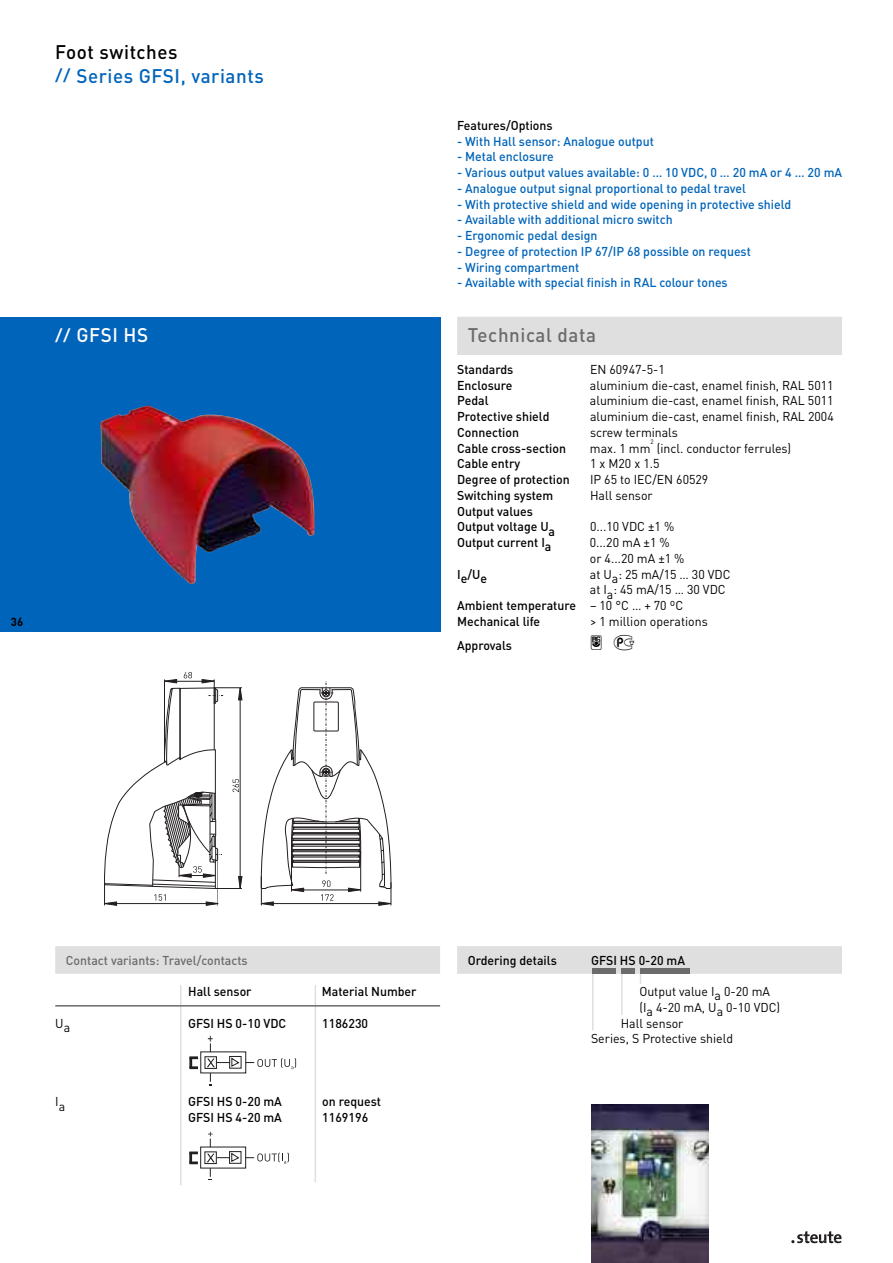
<style>
.page{position:relative;width:893px;height:1263px;background:#fff}
.page>*{position:absolute;margin:0;border:0;box-sizing:border-box;transform-origin:0 0}
.t1{font:21px "Sign";color:#000}
.t2{font:500 19.5px/23.7px "DIN Pro";letter-spacing:.03em;color:#0064ba}
.t3{font:500 19.5px "DIN Pro";letter-spacing:.03em;color:#6b6b6b}
.t4{font:500 19.5px "DIN Pro";letter-spacing:.03em;color:#fff}
.t5{font:12.75px/15.8px "DIN Pro";color:#000}
.t6{font:500 12.75px "DIN Pro";color:#0064ba}
.t7{font:500 12.75px/15.8px "DIN Pro";color:#000}
.t8{font:500 12.75px "DIN Pro";color:#6b6b6b}
.t9{font:700 11.7px "DIN";color:#000}
.t10{font:6.3px "DIN Pro";color:#000}
.s1{color:#000}
.s2{font-size:16.2px}
.s3{font-weight:400}
</style>
<div class="page">
<div style="left:0;top:317px;width:441px;height:314px;background:#0064ba"></div>
<img style="left:100px;top:405px;width:215px;height:179px">
<svg style="left:104px;top:672px;width:138px;height:234px"></svg>
<svg style="left:260px;top:681px;width:132px;height:225px"></svg>
<hr style="left:293px;top:827px;width:66px;height:1px;background:#231f20">
<hr style="left:293px;top:833px;width:66px;height:1px;background:#231f20">
<hr style="left:292px;top:839px;width:68px;height:1px;background:#231f20">
<hr style="left:292px;top:844px;width:68px;height:1px;background:#231f20">
<hr style="left:292px;top:850px;width:68px;height:1px;background:#231f20">
<hr style="left:292px;top:855px;width:68px;height:1px;background:#231f20">
<hr style="left:180px;top:985px;width:1px;height:200px;background:#dfdfdf">
<div style="left:205px;top:1056px;width:12px;height:13px;border:1px solid #231f20"></div>
<svg style="left:189px;top:1056px;width:9px;height:13px"></svg>
<svg style="left:207px;top:1036px;width:33px;height:31px"></svg>
<svg style="left:246px;top:1058px;width:50px;height:11px"></svg>
<svg style="left:209px;top:1073px;width:3px;height:12px"></svg>
<div style="left:200px;top:1147px;width:46px;height:21px;border:1px solid #231f20"></div>
<svg style="left:207px;top:1132px;width:82px;height:48px"></svg>
<svg style="left:189px;top:1151px;width:9px;height:13px"></svg>
<img style="left:591px;top:1104px;width:117px;height:159px">
<svg style="left:791px;top:1231px;width:50px;height:12px"></svg>
<hr style="left:315px;top:985px;width:1px;height:197px;background:#dfdfdf">
<div style="left:457px;top:946px;width:385px;height:28px;background:#dfdfdf"></div>
<div style="left:457px;top:317px;width:385px;height:38px;background:#dfdfdf"></div>
<hr style="left:592px;top:972px;width:1px;height:58px;background:#dfdfdf">
<hr style="left:621px;top:972px;width:2px;height:43px;background:#dfdfdf">
<div style="left:592px;top:968px;width:24px;height:6px;background:#6b6b6b"></div>
<div style="left:621px;top:968px;width:14px;height:6px;background:#6b6b6b"></div>
<div style="left:640px;top:968px;width:49px;height:6px;background:#6b6b6b"></div>
<div style="left:55px;top:946px;width:385px;height:28px;background:#dfdfdf"></div>
<hr style="left:55px;top:1005px;width:385px;height:1px;background:#6b6b6b">
<p class="t2" style="left:55px;top:42px;width:210px"><span class="s1">Foot switches<br></span><span class="s2">//</span> Series GFSI, variants</p>
<p class="t4" style="left:55px;top:329px;width:94px"><span class="s2">//</span> GFSI HS</p>
<p class="t9" style="left:11px;top:618px;width:14px">36</p>
<p class="t7" style="left:457px;top:119px;width:97px">Features/Options</p>
<p class="t6" style="left:457px;top:136px;width:198px">- With Hall sensor: Analogue output</p>
<p class="t6" style="left:457px;top:152px;width:98px">- Metal enclosure</p>
<p class="t6" style="left:457px;top:168px;width:387px">- Various output values available: 0 … 10 VDC, 0 … 20 mA or 4 … 20 mA</p>
<p class="t6" style="left:457px;top:184px;width:290px">- Analogue output signal proportional to pedal travel</p>
<p class="t6" style="left:457px;top:199px;width:336px">- With protective shield and wide opening in protective shield</p>
<p class="t6" style="left:457px;top:215px;width:217px">- Available with additional micro switch</p>
<p class="t6" style="left:457px;top:231px;width:142px">- Ergonomic pedal design</p>
<p class="t6" style="left:457px;top:247px;width:295px">- Degree of protection IP 67/IP 68 possible on request</p>
<p class="t6" style="left:457px;top:262px;width:124px">- Wiring compartment</p>
<p class="t6" style="left:457px;top:278px;width:272px">- Available with special finish in RAL colour tones</p>
<p class="t3" style="left:468px;top:329px;width:130px">Technical data</p>
<p class="t7" style="left:457px;top:363px;width:58px">Standards</p>
<p class="t5" style="left:590px;top:363px;width:76px">EN 60947-5-1</p>
<p class="t7" style="left:457px;top:378px;width:57px">Enclosure</p>
<p class="t5" style="left:590px;top:379px;width:245px">aluminium die-cast, enamel finish, RAL 5011</p>
<p class="t7" style="left:457px;top:394px;width:33px">Pedal</p>
<p class="t5" style="left:590px;top:394px;width:245px">aluminium die-cast, enamel finish, RAL 5011</p>
<p class="t7" style="left:457px;top:410px;width:94px">Protective shield</p>
<p class="t5" style="left:590px;top:410px;width:245px">aluminium die-cast, enamel finish, RAL 2004</p>
<p class="t7" style="left:457px;top:426px;width:63px">Connection</p>
<p class="t5" style="left:590px;top:426px;width:90px">screw terminals</p>
<p class="t7" style="left:457px;top:441px;width:110px">Cable cross-section</p>
<p class="t5" style="left:590px;top:442px;width:62px">max. 1 mm</p>
<p class="t10" style="left:650px;top:439px;width:5px">2</p>
<p class="t5" style="left:657px;top:442px;width:136px">(incl. conductor ferrules)</p>
<p class="t7" style="left:457px;top:457px;width:65px">Cable entry</p>
<p class="t5" style="left:590px;top:457px;width:71px">1 x M20 x 1.5</p>
<p class="t7" style="left:457px;top:473px;width:114px">Degree of protection</p>
<p class="t5" style="left:590px;top:473px;width:120px">IP 65 to IEC/EN 60529</p>
<p class="t7" style="left:457px;top:489px;width:98px">Switching system</p>
<p class="t5" style="left:590px;top:489px;width:64px">Hall sensor</p>
<p class="t7" style="left:457px;top:504px;width:100px">Output values<br>Output voltage Ua</p>
<p class="t5" style="left:590px;top:520px;width:86px">0...10 VDC ±1 %</p>
<p class="t7" style="left:457px;top:536px;width:96px">Output current Ia</p>
<p class="t5" style="left:590px;top:536px;width:96px">0...20 mA ±1 % or 4...20 mA ±1 %</p>
<p class="t7" style="left:457px;top:567px;width:31px">Ie/Ue</p>
<p class="t5" style="left:590px;top:568px;width:142px">at Ua: 25 mA/15 … 30 VDC</p>
<p class="t5" style="left:590px;top:583px;width:137px">at Ia: 45 mA/15 … 30 VDC</p>
<p class="t7" style="left:457px;top:599px;width:228px">Ambient temperature <span class="s3">– 10 °C … + 70 ºC</span></p>
<p class="t7" style="left:457px;top:615px;width:85px">Mechanical life</p>
<p class="t5" style="left:590px;top:615px;width:119px">&gt; 1 million operations</p>
<p class="t7" style="left:457px;top:638px;width:56px">Approvals</p>
<p class="t1" style="left:590px;top:630px;width:46px">H e</p>
<p class="t8" style="left:66px;top:955px;width:183px">Contact variants: Travel/contacts</p>
<p class="t7" style="left:188px;top:985px;width:65px">Hall sensor</p>
<p class="t7" style="left:322px;top:985px;width:96px">Material Number</p>
<p class="t5" style="left:55px;top:1019px;width:16px">Ua</p>
<p class="t7" style="left:188px;top:1016px;width:100px">GFSI HS 0-10 VDC</p>
<p class="t7" style="left:322px;top:1016px;width:47px">1186230</p>
<p class="t5" style="left:55px;top:1097px;width:11px">Ia</p>
<p class="t7" style="left:188px;top:1095px;width:95px">GFSI HS 0-20 mA</p>
<p class="t7" style="left:322px;top:1095px;width:60px">on request</p>
<p class="t7" style="left:188px;top:1111px;width:95px">GFSI HS 4-20 mA</p>
<p class="t7" style="left:322px;top:1111px;width:47px">1169196</p>
<p class="t7" style="left:468px;top:953px;width:91px">Ordering details</p>
<p class="t7" style="left:591px;top:953px;width:95px">GFSI HS 0-20 mA</p>
<p class="t5" style="left:639px;top:985px;width:132px">Output value Ia 0-20 mA</p>
<p class="t5" style="left:639px;top:1001px;width:142px">(Ia 4-20 mA, Ua 0-10 VDC)</p>
<p class="t5" style="left:621px;top:1016px;width:64px">Hall sensor</p>
<p class="t5" style="left:591px;top:1032px;width:143px">Series, S Protective shield</p>
</div>
